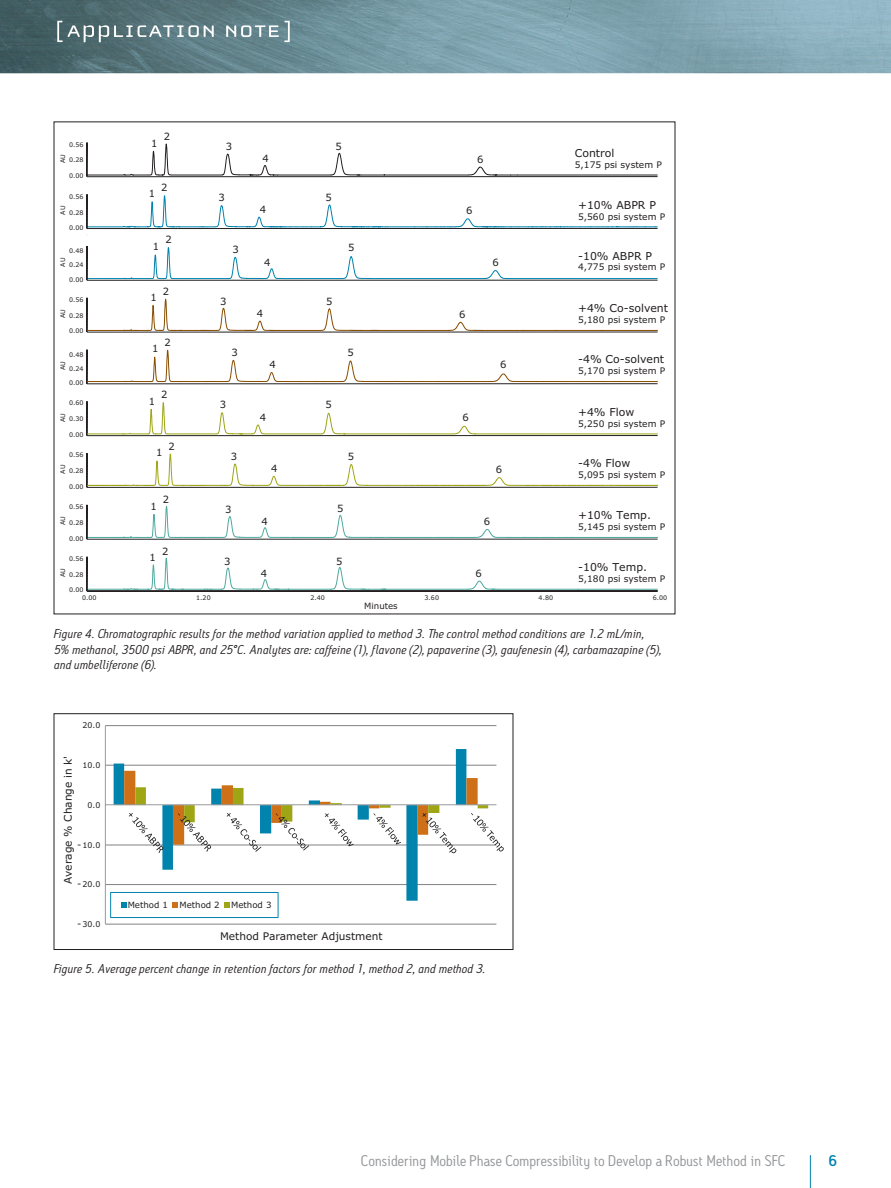
<style>
.page{position:relative;width:891px;height:1188px;background:#fff}
.page>*{position:absolute;margin:0;border:0;box-sizing:border-box;transform-origin:0 0}
.t1{font:15px "Antitled OT";letter-spacing:.01em;color:#939598;scale:1.05 1}
.t2{font:500 15px "Antitled OT";color:#0083ad;scale:1.05 1}
.t3{font:italic 12.3px/15.8px "Antitled OT";letter-spacing:.02em;color:#231f20;scale:1.05 1}
.t4{font:10.95px "Verdana";color:#231f20}
.t5{font:10.5px "Verdana";color:#231f20}
.t6{font:10.05px "Verdana";color:#231f20}
.t7{font:9.15px "Verdana";color:#231f20}
.t8{font:8.55px "Verdana";color:#231f20}
.t9{font:7.95px "Verdana";color:#231f20}
.t10{font:6.3px "Verdana";color:#231f20}
.s1{font-size:9.3px}
</style>
<div class="page">
<hr style="left:810px;top:1155px;width:1px;height:33px;background:#0083ad">
<img style="left:0;top:0;width:891px;height:73px">
<svg style="left:57px;top:21px;width:157px;height:21px;background:#738b8f"></svg>
<svg style="left:226px;top:21px;width:64px;height:21px"></svg>
<hr style="left:87px;top:383px;width:571px;height:1px;background:#231f20">
<hr style="left:87px;top:487px;width:571px;height:1px;background:#231f20">
<svg style="left:86px;top:194px;width:572px;height:35px"></svg>
<svg style="left:86px;top:142px;width:572px;height:41px"></svg>
<hr style="left:87px;top:246px;width:1px;height:34px;background:#231f20">
<svg style="left:86px;top:247px;width:572px;height:34px"></svg>
<svg style="left:86px;top:504px;width:572px;height:36px"></svg>
<svg style="left:86px;top:556px;width:572px;height:36px"></svg>
<svg style="left:87px;top:297px;width:571px;height:86px"></svg>
<svg style="left:87px;top:402px;width:572px;height:85px"></svg>
<hr style="left:105px;top:924px;width:391px;height:1px;background:#808285">
<hr style="left:105px;top:884px;width:391px;height:1px;background:#808285">
<hr style="left:105px;top:845px;width:391px;height:1px;background:#808285">
<hr style="left:105px;top:765px;width:391px;height:1px;background:#808285">
<hr style="left:105px;top:725px;width:391px;height:1px;background:#808285">
<svg style="left:114px;top:749px;width:352px;height:152px"></svg>
<hr style="left:105px;top:726px;width:1px;height:198px;background:#989a9d">
<hr style="left:105px;top:804px;width:391px;height:1px;background:#989a9d">
<svg style="left:124px;top:771px;width:380px;height:82px"></svg>
<div style="left:111px;top:892px;width:162px;height:26px;background:#fff"></div>
<div style="left:110px;top:892px;width:168px;height:26px;border:1px solid #0083ad"></div>
<svg style="left:121px;top:903px;width:5px;height:5px"></svg>
<svg style="left:172px;top:903px;width:6px;height:5px"></svg>
<svg style="left:224px;top:903px;width:6px;height:5px"></svg>
<div style="left:54px;top:713px;width:459px;height:237px;border:1px solid #231f20"></div>
<p class="t10" style="left:69px;top:140px;width:16px">0.56</p>
<p class="t6" style="left:151px;top:137px;width:8px">1</p>
<p class="t6" style="left:164px;top:130px;width:8px">2</p>
<p class="t6" style="left:226px;top:140px;width:8px">3</p>
<p class="t6" style="left:335px;top:140px;width:8px">5</p>
<p class="t10" style="left:59px;top:163px;width:11px;rotate:-90deg">AU</p>
<p class="t10" style="left:69px;top:156px;width:16px">0.28</p>
<p class="t6" style="left:262px;top:152px;width:8px">4</p>
<p class="t10" style="left:69px;top:172px;width:16px">0.00</p>
<p class="t10" style="left:69px;top:193px;width:16px">0.56</p>
<p class="t6" style="left:149px;top:187px;width:8px">1</p>
<p class="t6" style="left:161px;top:181px;width:8px">2</p>
<p class="t6" style="left:219px;top:191px;width:8px">3</p>
<p class="t6" style="left:326px;top:191px;width:8px">5</p>
<p class="t10" style="left:59px;top:215px;width:11px;rotate:-90deg">AU</p>
<p class="t10" style="left:69px;top:208px;width:16px">0.28</p>
<p class="t6" style="left:260px;top:203px;width:8px">4</p>
<p class="t10" style="left:69px;top:224px;width:16px">0.00</p>
<p class="t10" style="left:69px;top:247px;width:16px">0.48</p>
<p class="t6" style="left:153px;top:240px;width:8px">1</p>
<p class="t6" style="left:165px;top:233px;width:8px">2</p>
<p class="t6" style="left:232px;top:243px;width:8px">3</p>
<p class="t6" style="left:348px;top:241px;width:8px">5</p>
<p class="t10" style="left:59px;top:267px;width:11px;rotate:-90deg">AU</p>
<p class="t10" style="left:69px;top:261px;width:16px">0.24</p>
<p class="t6" style="left:264px;top:256px;width:8px">4</p>
<p class="t10" style="left:69px;top:275px;width:16px">0.00</p>
<p class="t10" style="left:69px;top:296px;width:16px">0.56</p>
<p class="t6" style="left:150px;top:291px;width:8px">1</p>
<p class="t6" style="left:163px;top:285px;width:8px">2</p>
<p class="t6" style="left:220px;top:295px;width:8px">3</p>
<p class="t6" style="left:326px;top:295px;width:8px">5</p>
<p class="t10" style="left:59px;top:318px;width:11px;rotate:-90deg">AU</p>
<p class="t10" style="left:69px;top:312px;width:16px">0.28</p>
<p class="t6" style="left:257px;top:307px;width:8px">4</p>
<p class="t10" style="left:69px;top:327px;width:16px">0.00</p>
<p class="t10" style="left:69px;top:350px;width:16px">0.48</p>
<p class="t6" style="left:152px;top:342px;width:8px">1</p>
<p class="t6" style="left:165px;top:336px;width:8px">2</p>
<p class="t6" style="left:232px;top:345px;width:8px">3</p>
<p class="t6" style="left:347px;top:345px;width:8px">5</p>
<p class="t10" style="left:59px;top:370px;width:11px;rotate:-90deg">AU</p>
<p class="t10" style="left:69px;top:365px;width:16px">0.24</p>
<p class="t6" style="left:269px;top:358px;width:8px">4</p>
<p class="t10" style="left:69px;top:379px;width:16px">0.00</p>
<p class="t10" style="left:69px;top:398px;width:16px">0.60</p>
<p class="t6" style="left:149px;top:395px;width:8px">1</p>
<p class="t6" style="left:161px;top:388px;width:8px">2</p>
<p class="t6" style="left:220px;top:398px;width:8px">3</p>
<p class="t6" style="left:326px;top:398px;width:8px">5</p>
<p class="t10" style="left:59px;top:422px;width:11px;rotate:-90deg">AU</p>
<p class="t10" style="left:69px;top:414px;width:16px">0.30</p>
<p class="t6" style="left:260px;top:410px;width:8px">4</p>
<p class="t10" style="left:69px;top:431px;width:16px">0.00</p>
<p class="t10" style="left:69px;top:451px;width:16px">0.56</p>
<p class="t6" style="left:156px;top:446px;width:8px">1</p>
<p class="t6" style="left:169px;top:440px;width:8px">2</p>
<p class="t6" style="left:231px;top:450px;width:8px">3</p>
<p class="t6" style="left:348px;top:450px;width:8px">5</p>
<p class="t10" style="left:59px;top:474px;width:11px;rotate:-90deg">AU</p>
<p class="t10" style="left:69px;top:467px;width:16px">0.28</p>
<p class="t6" style="left:271px;top:462px;width:8px">4</p>
<p class="t10" style="left:69px;top:482px;width:16px">0.00</p>
<p class="t10" style="left:69px;top:502px;width:16px">0.56</p>
<p class="t6" style="left:150px;top:500px;width:8px">1</p>
<p class="t6" style="left:163px;top:493px;width:8px">2</p>
<p class="t6" style="left:225px;top:503px;width:8px">3</p>
<p class="t6" style="left:337px;top:502px;width:8px">5</p>
<p class="t10" style="left:59px;top:525px;width:11px;rotate:-90deg">AU</p>
<p class="t10" style="left:69px;top:518px;width:16px">0.28</p>
<p class="t6" style="left:262px;top:515px;width:8px">4</p>
<p class="t10" style="left:69px;top:534px;width:16px">0.00</p>
<p class="t10" style="left:69px;top:555px;width:16px">0.56</p>
<p class="t6" style="left:150px;top:551px;width:8px">1</p>
<p class="t6" style="left:162px;top:545px;width:8px">2</p>
<p class="t6" style="left:224px;top:554px;width:8px">3</p>
<p class="t6" style="left:336px;top:554px;width:8px">5</p>
<p class="t10" style="left:59px;top:577px;width:11px;rotate:-90deg">AU</p>
<p class="t10" style="left:69px;top:570px;width:16px">0.28</p>
<p class="t6" style="left:261px;top:567px;width:8px">4</p>
<p class="t6" style="left:477px;top:153px;width:8px">6</p>
<p class="t6" style="left:466px;top:204px;width:8px">6</p>
<p class="t6" style="left:459px;top:308px;width:8px">6</p>
<p class="t6" style="left:492px;top:256px;width:8px">6</p>
<p class="t6" style="left:500px;top:358px;width:8px">6</p>
<p class="t6" style="left:462px;top:411px;width:8px">6</p>
<p class="t6" style="left:496px;top:462px;width:8px">6</p>
<p class="t6" style="left:484px;top:515px;width:8px">6</p>
<p class="t6" style="left:476px;top:567px;width:8px">6</p>
<p class="t4" style="left:575px;top:146px;width:41px">Control</p>
<p class="t7" style="left:575px;top:159px;width:89px">5,175 psi system P</p>
<p class="t4" style="left:578px;top:198px;width:79px">+10% ABPR P</p>
<p class="t7" style="left:578px;top:211px;width:89px">5,560 psi system P</p>
<p class="t4" style="left:578px;top:249px;width:75px">-10% ABPR P</p>
<p class="t7" style="left:578px;top:261px;width:89px">4,775 psi system P</p>
<p class="t4" style="left:578px;top:301px;width:92px">+4% Co-solvent</p>
<p class="t7" style="left:578px;top:314px;width:89px">5,180 psi system P</p>
<p class="t4" style="left:578px;top:352px;width:88px">-4% Co-solvent</p>
<p class="t7" style="left:578px;top:365px;width:89px">5,170 psi system P</p>
<p class="t4" style="left:578px;top:405px;width:58px">+4% Flow</p>
<p class="t7" style="left:578px;top:418px;width:89px">5,250 psi system P</p>
<p class="t4" style="left:578px;top:456px;width:54px">-4% Flow</p>
<p class="t7" style="left:578px;top:468px;width:89px">5,095 psi system P</p>
<p class="t4" style="left:578px;top:508px;width:74px">+10% Temp.</p>
<p class="t7" style="left:578px;top:521px;width:89px">5,145 psi system P</p>
<p class="t4" style="left:578px;top:560px;width:70px">-10% Temp.</p>
<p class="t7" style="left:578px;top:573px;width:89px">5,180 psi system P</p>
<p class="t10" style="left:69px;top:586px;width:16px">0.00</p>
<p class="t10" style="left:82px;top:594px;width:16px">0.00</p>
<p class="t10" style="left:196px;top:594px;width:16px">1.20</p>
<p class="t10" style="left:310px;top:594px;width:16px">2.40</p>
<p class="t10" style="left:425px;top:594px;width:16px">3.60</p>
<p class="t10" style="left:539px;top:594px;width:16px">4.80</p>
<p class="t10" style="left:653px;top:594px;width:16px">6.00</p>
<p class="t8" style="left:364px;top:600px;width:35px">Minutes</p>
<p class="t3" style="left:54px;top:626px;width:580px">Figure 4. Chromatographic results for the method variation applied to method 3. The control method conditions are 1.2 mL/min,<br>5% methanol, 3500 psi ABPR, and 25°C. Analytes are: caffeine (1), flavone (2), papaverine (3), gaufenesin (4), carbamazapine (5), and umbelliferone (6).</p>
<p class="t9" style="left:83px;top:720px;width:19px">20.0</p>
<p class="t5" style="left:61px;top:884px;width:130px;rotate:-90deg">Average % Change in k'</p>
<p class="t9" style="left:83px;top:760px;width:19px">10.0</p>
<p class="t9" style="left:88px;top:800px;width:14px">0.0</p>
<p class="t9" style="left:77px;top:840px;width:25px"><span class="s1">-</span>10.0</p>
<p class="t9" style="left:77px;top:880px;width:25px"><span class="s1">-</span>20.0</p>
<p class="t9" style="left:77px;top:919px;width:25px"><span class="s1">-</span>30.0</p>
<p class="t8" style="left:128px;top:900px;width:42px">Method 1</p>
<p class="t8" style="left:179px;top:900px;width:42px">Method 2</p>
<p class="t8" style="left:231px;top:900px;width:42px">Method 3</p>
<p class="t5" style="left:220px;top:930px;width:164px">Method Parameter Adjustment</p>
<p class="t3" style="left:54px;top:960px;width:413px">Figure 5. Average percent change in retention factors for method 1, method 2, and method 3.</p>
<p class="t1" style="left:361px;top:1151px;width:405px">Considering Mobile Phase Compressibility to Develop a Robust Method in SFC</p>
<p class="t2" style="left:829px;top:1151px;width:10px">6</p>
</div>
